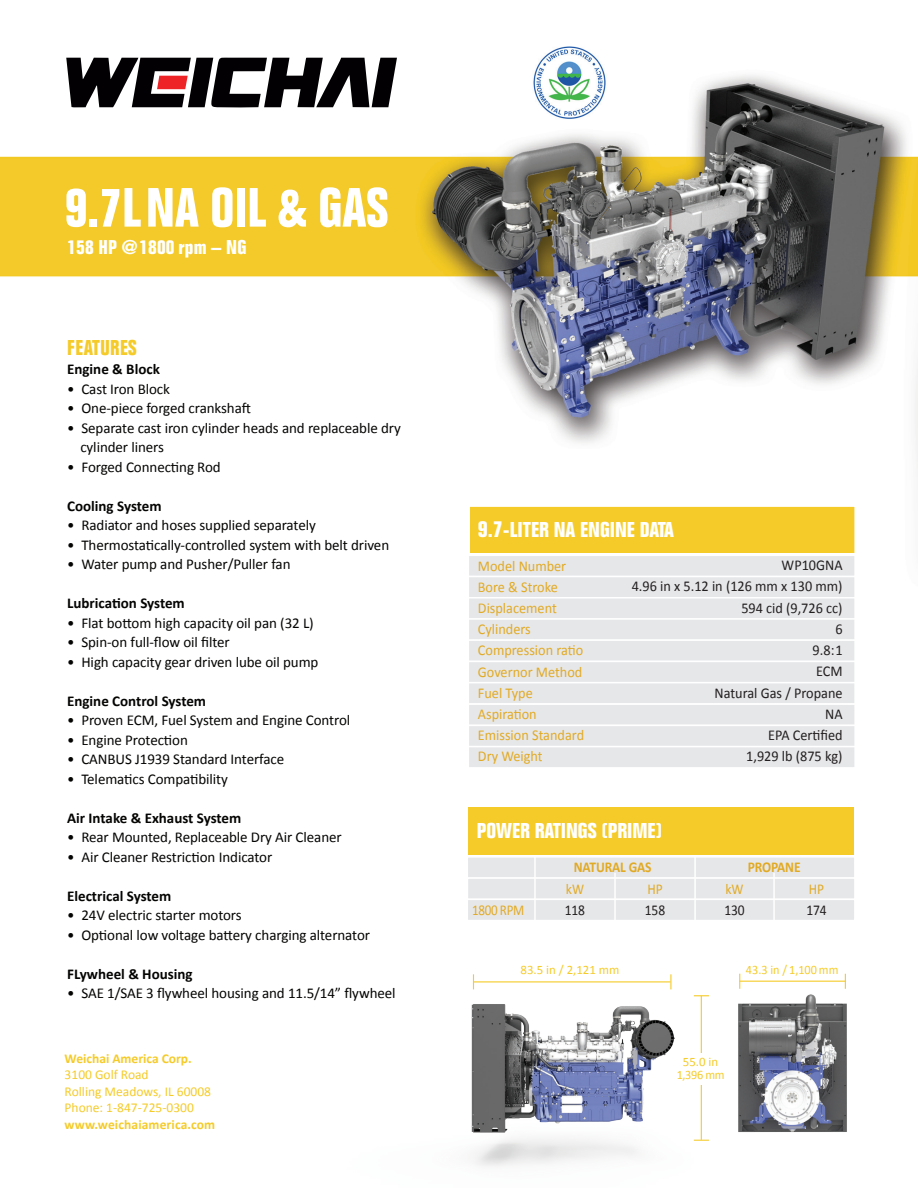
<style>
.page{position:relative;width:918px;height:1188px;background:#fff}
.page>*{position:absolute;margin:0;border:0;box-sizing:border-box;transform-origin:0 0}
.t1{font:700 condensed 54px "Folio";color:#fff}
.t2{font:700 condensed 21px "Folio";color:#fff;scale:1.05 1}
.t3{font:700 condensed 21px "Folio";letter-spacing:.025em;color:#f5cb29}
.t4{font:700 condensed 19.5px "Folio";letter-spacing:.01em;color:#fff;scale:1.05 1}
.t5{font:15px/19.5px "Calibri";letter-spacing:-.005em;color:#040503}
.t6{font:15px/21.1px "Calibri";color:#e1aa24;scale:.95 1}
.t7{font:700 15px "Calibri";color:#040503}
.t8{font:15px/21.3px "Calibri";color:#231f20;text-align:right;scale:.95 1}
.t9{font:700 15px "Calibri";letter-spacing:-.01em;color:#e1aa24;scale:.9 1}
.t10{font:15px "Calibri";color:#231f20;scale:.9 1}
.t11{font:15px "Calibri";color:#e1aa24;scale:.9 1}
.t12{font:15px "Calibri";color:#e1aa24;scale:.87 1}
.t13{font:13.5px/16.5px "Calibri";color:#f5cb29}
.t14{font:700 13.5px "Calibri";letter-spacing:.005em;color:#f5cb29}
.t15{font:12.9px/12.9px "Calibri";color:#f5cb29;text-align:center}
.t16{font:12.9px "Calibri";color:#f5cb29;scale:.95 1}
.s1{font-size:22.5px}
</style>
<div class="page">
<img style="left:0;top:75px;width:918px;height:393px">
<div style="left:470px;top:506px;width:385px;height:47px;background:#f5cb29"></div>
<div style="left:467px;top:555px;width:389px;height:22px;background:#e6e7e9;border:2px solid #fff"></div>
<div style="left:467px;top:576px;width:389px;height:23px;background:#e6e7e9;border:2px solid #fff"></div>
<div style="left:467px;top:597px;width:389px;height:23px;background:#e6e7e9;border:2px solid #fff"></div>
<div style="left:467px;top:618px;width:389px;height:23px;background:#e6e7e9;border:2px solid #fff"></div>
<div style="left:467px;top:639px;width:389px;height:23px;background:#e6e7e9;border:2px solid #fff"></div>
<div style="left:467px;top:661px;width:389px;height:22px;background:#e6e7e9;border:2px solid #fff"></div>
<div style="left:467px;top:682px;width:389px;height:23px;background:#e6e7e9;border:2px solid #fff"></div>
<div style="left:467px;top:703px;width:389px;height:23px;background:#e6e7e9;border:2px solid #fff"></div>
<div style="left:467px;top:725px;width:389px;height:22px;background:#e6e7e9;border:2px solid #fff"></div>
<div style="left:467px;top:746px;width:389px;height:23px;background:#e6e7e9;border:2px solid #fff"></div>
<div style="left:467px;top:505px;width:390px;height:293px;border:2px solid #fff"></div>
<div style="left:468px;top:807px;width:386px;height:48px;background:#f5cb29"></div>
<div style="left:467px;top:856px;width:389px;height:23px;background:#e6e7e9;border:2px solid #fff"></div>
<div style="left:467px;top:877px;width:389px;height:23px;background:#e6e7e9;border:2px solid #fff"></div>
<div style="left:467px;top:899px;width:389px;height:22px;background:#e6e7e9;border:2px solid #fff"></div>
<hr style="left:614px;top:873px;width:2px;height:48px;background:#fff">
<hr style="left:773px;top:873px;width:2px;height:48px;background:#fff">
<hr style="left:694px;top:857px;width:2px;height:64px;background:#fff">
<hr style="left:534px;top:857px;width:2px;height:63px;background:#fff">
<svg style="left:66px;top:57px;width:331px;height:51px"></svg>
<img style="left:467px;top:913px;width:353px;height:253px">
<img style="left:576px;top:929px;width:271px;height:237px">
<img style="left:531px;top:46px;width:76px;height:73px">
<h1 class="t1" style="left:65px;top:178px;width:325px">9.7LNA OIL &amp; GAS</h1>
<h3 class="t4" style="left:67px;top:236px;width:172px">158 HP @1800 rpm – NG</h3>
<h2 class="t3" style="left:67px;top:336px;width:71px">FEATURES</h2>
<p class="t7" style="left:67px;top:360px;width:94px">Engine &amp; Block</p>
<p class="t5" style="left:67px;top:379px;width:104px">• Cast Iron Block</p>
<p class="t5" style="left:67px;top:399px;width:185px">• One-piece forged crankshaft</p>
<p class="t5" style="left:80px;top:418px;width:322px;text-indent:-13px">• Separate cast iron cylinder heads and replaceable dry cylinder liners</p>
<p class="t5" style="left:67px;top:457px;width:155px">• Forged Connecting Rod</p>
<p class="t7" style="left:67px;top:496px;width:96px">Cooling System</p>
<p class="t5" style="left:67px;top:516px;width:250px">• Radiator and hoses supplied separately</p>
<p class="t5" style="left:67px;top:535px;width:324px">• Thermostatically-controlled system with belt driven</p>
<p class="t5" style="left:67px;top:555px;width:225px">• Water pump and Pusher/Puller fan</p>
<p class="t7" style="left:67px;top:594px;width:119px">Lubrication System</p>
<p class="t5" style="left:67px;top:613px;width:248px">• Flat bottom high capacity oil pan (32 L)</p>
<p class="t5" style="left:67px;top:633px;width:164px">• Spin-on full-flow oil filter</p>
<p class="t5" style="left:67px;top:652px;width:253px">• High capacity gear driven lube oil pump</p>
<p class="t7" style="left:67px;top:691px;width:141px">Engine Control System</p>
<p class="t5" style="left:67px;top:711px;width:285px">• Proven ECM, Fuel System and Engine Control</p>
<p class="t5" style="left:67px;top:730px;width:122px">• Engine Protection</p>
<p class="t5" style="left:67px;top:750px;width:219px">• CANBUS J1939 Standard Interface</p>
<p class="t5" style="left:67px;top:769px;width:162px">• Telematics Compatibility</p>
<p class="t7" style="left:67px;top:808px;width:176px">Air Intake &amp; Exhaust System</p>
<p class="t5" style="left:67px;top:828px;width:276px">• Rear Mounted, Replaceable Dry Air Cleaner</p>
<p class="t5" style="left:67px;top:847px;width:207px">• Air Cleaner Restriction Indicator</p>
<p class="t7" style="left:67px;top:886px;width:106px">Electrical System</p>
<p class="t5" style="left:67px;top:906px;width:176px">• 24V electric starter motors</p>
<p class="t5" style="left:67px;top:925px;width:304px">• Optional low voltage battery charging alternator</p>
<p class="t7" style="left:67px;top:964px;width:127px">FLywheel &amp; Housing</p>
<p class="t5" style="left:67px;top:984px;width:330px">• SAE 1/SAE 3 flywheel housing and 11.5/14” flywheel</p>
<p class="t14" style="left:65px;top:1050px;width:129px">Weichai America Corp.</p>
<p class="t13" style="left:65px;top:1067px;width:148px">3100 Golf Road<br>Rolling Meadows, IL 60008<br>Phone: 1-847-725-0300</p>
<p class="t14" style="left:65px;top:1116px;width:152px">www.weichaiamerica.com</p>
<h2 class="t2" style="left:478px;top:518px;width:189px"><span class="s1">9.7</span>-LITER NA ENGINE DATA</h2>
<p class="t8" style="left:632px;top:555px;width:224px">WP10GNA<br>4.96 in x 5.12 in (126 mm x 130 mm)<br>594 cid (9,726 cc)<br>6<br>9.8:1<br>ECM<br>Natural Gas / Propane<br>NA<br>EPA Certified<br>1,929 lb (875 kg)</p>
<p class="t6" style="left:478px;top:555px;width:113px">Model Number<br>Bore &amp; Stroke<br>Displacement<br>Cylinders<br>Compression ratio<br>Governor Method<br>Fuel Type<br>Aspiration<br>Emission Standard<br>Dry Weight</p>
<h2 class="t2" style="left:477px;top:819px;width:178px">POWER RATINGS (PRIME)</h2>
<p class="t12" style="left:472px;top:901px;width:61px">1800 RPM</p>
<p class="t9" style="left:574px;top:857px;width:88px">NATURAL GAS</p>
<p class="t9" style="left:748px;top:857px;width:60px">PROPANE</p>
<p class="t11" style="left:566px;top:879px;width:22px">kW</p>
<p class="t10" style="left:565px;top:900px;width:24px">118</p>
<p class="t11" style="left:647px;top:879px;width:18px">HP</p>
<p class="t10" style="left:645px;top:900px;width:24px">158</p>
<p class="t11" style="left:726px;top:879px;width:22px">kW</p>
<p class="t10" style="left:724px;top:900px;width:24px">130</p>
<p class="t11" style="left:809px;top:879px;width:18px">HP</p>
<p class="t10" style="left:806px;top:900px;width:24px">174</p>
<p class="t15" style="left:521px;top:964px;width:100px">83.5 in / 2,121 mm</p>
<p class="t16" style="left:746px;top:961px;width:99px">43.3 in / 1,100 mm</p>
<p class="t15" style="left:677px;top:1056px;width:49px">55.0 in<br>1,396 mm</p>
</div>
